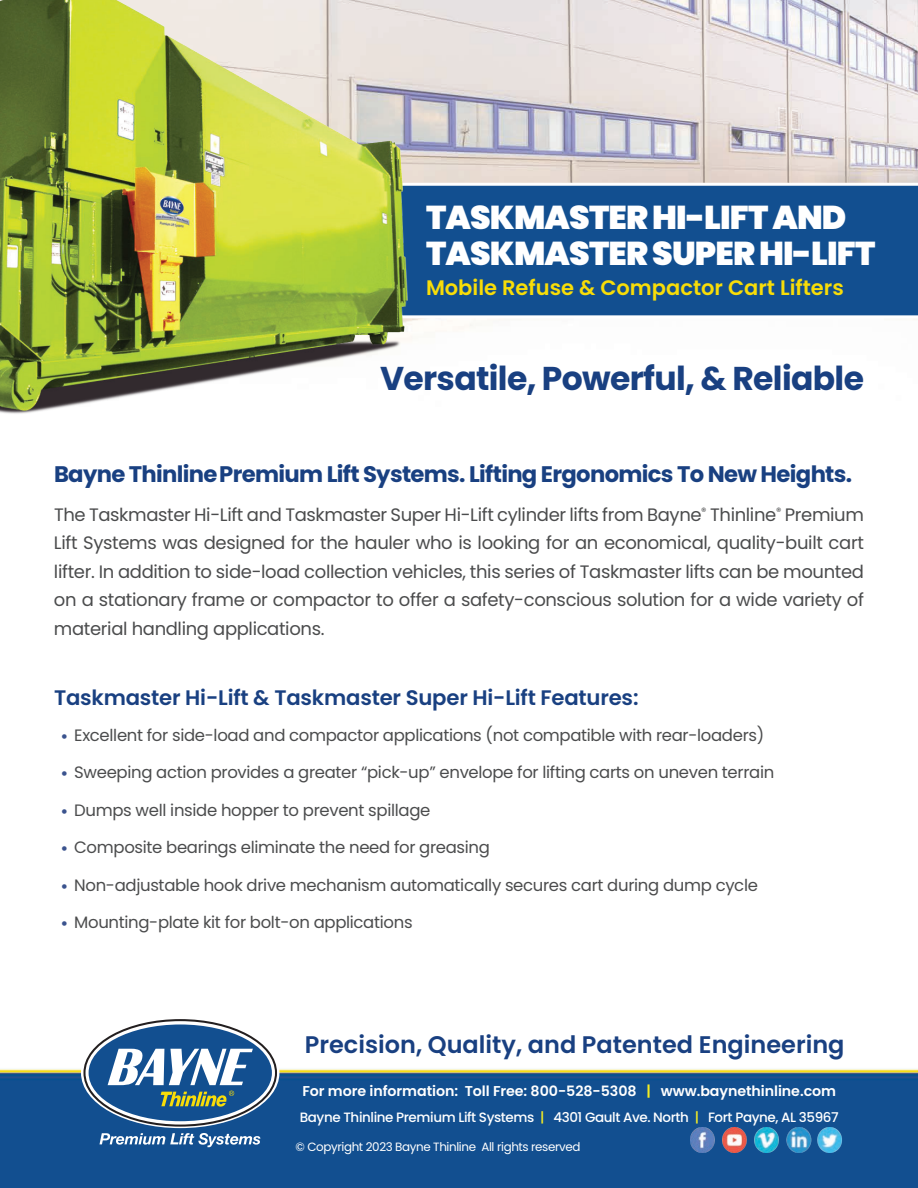
<style>
.page{position:relative;width:918px;height:1188px;background:#fff}
.page>*{position:absolute;margin:0;border:0;box-sizing:border-box;transform-origin:0 0}
.t1{font:900 33px/36px "Poppins";letter-spacing:-.025em;color:#fff}
.t2{font:700 33px "Poppins";letter-spacing:-.02em;color:#194081}
.t3{font:600 24px "Poppins";color:#194081}
.t4{font:700 22.5px "Poppins";letter-spacing:-.03em;color:#194081}
.t5{font:600 21px "Poppins";letter-spacing:-.01em;color:#194081}
.t6{font:600 21px "Poppins";color:#f8dd08}
.t7{font:18px/28.5px "Poppins";letter-spacing:-.02em;color:#4b4c4d;text-align:justify}
.t8{font:16.5px "Poppins";letter-spacing:-.02em;color:#4b4c4d}
.t9{font:600 14.25px "Poppins";letter-spacing:-.005em;color:#fff}
.t10{font:500 13.5px "Poppins";letter-spacing:-.03em;color:#fff}
.t11{font:12px "Poppins";letter-spacing:-.03em;color:#fff}
.s1{font-weight:900;font-size:13.5px;color:#3b538e}
.s2{color:#f7ee21}
</style>
<div class="page">
<img style="left:0;top:0;width:918px;height:1188px">
<div style="left:430px;top:183px;width:488px;height:135px;background:#124f90"></div>
<svg style="left:83px;top:1019px;width:194px;height:108px"></svg>
<svg style="left:100px;top:1133px;width:160px;height:14px"></svg>
<img style="left:0;top:0;width:430px;height:468px">
<img style="left:690px;top:1128px;width:152px;height:24px">
<h1 class="t1" style="left:426px;top:199px;width:451px">TASKMASTER HI-LIFT AND<br>TASKMASTER SUPER HI-LIFT</h1>
<p class="t6" style="left:426px;top:276px;width:419px">Mobile Refuse &amp; Compactor Cart Lifters</p>
<h1 class="t2" style="left:380px;top:359px;width:485px">Versatile, Powerful, &amp; Reliable</h1>
<p class="t4" style="left:54px;top:461px;width:800px">Bayne ThinlinePremium Lift Systems. Lifting Ergonomics To New Heights.</p>
<p class="t7" style="left:54px;top:500px;width:812px">The Taskmaster Hi-Lift and Taskmaster Super Hi-Lift cylinder lifts from Bayne<sup>®</sup> Thinline<sup>®</sup> Premium Lift Systems was designed for the hauler who is looking for an economical, quality-built cart lifter. In addition to side-load collection vehicles, this series of Taskmaster lifts can be mounted on a stationary frame or compactor to offer a safety-conscious solution for a wide variety of material handling applications.</p>
<p class="t5" style="left:54px;top:685px;width:586px">Taskmaster Hi-Lift &amp; Taskmaster Super Hi-Lift Features:</p>
<p class="t8" style="left:61px;top:725px;width:705px"><span class="s1">•</span> Excellent for side-load and compactor applications (not compatible with rear-loaders)</p>
<p class="t8" style="left:61px;top:763px;width:715px"><span class="s1">•</span> Sweeping action provides a greater “pick-up” envelope for lifting carts on uneven terrain</p>
<p class="t8" style="left:61px;top:800px;width:371px"><span class="s1">•</span> Dumps well inside hopper to prevent spillage</p>
<p class="t8" style="left:61px;top:838px;width:431px"><span class="s1">•</span> Composite bearings eliminate the need for greasing</p>
<p class="t8" style="left:61px;top:875px;width:699px"><span class="s1">•</span> Non-adjustable hook drive mechanism automatically secures cart during dump cycle</p>
<p class="t8" style="left:61px;top:913px;width:353px"><span class="s1">•</span> Mounting-plate kit for bolt-on applications</p>
<h2 class="t3" style="left:305px;top:1031px;width:541px">Precision, Quality, and Patented Engineering</h2>
<p class="t9" style="left:302px;top:1083px;width:535px">For more information: Toll Free: 800-528-5308 <span class="s2">|</span> www.baynethinline.com</p>
<p class="t10" style="left:300px;top:1109px;width:540px">Bayne Thinline Premium Lift Systems <span class="s2">|</span> 4301 Gault Ave. North <span class="s2">|</span> Fort Payne, AL 35967</p>
<p class="t11" style="left:296px;top:1140px;width:287px">© Copyright 2023 Bayne Thinline All rights reserved</p>
</div>
